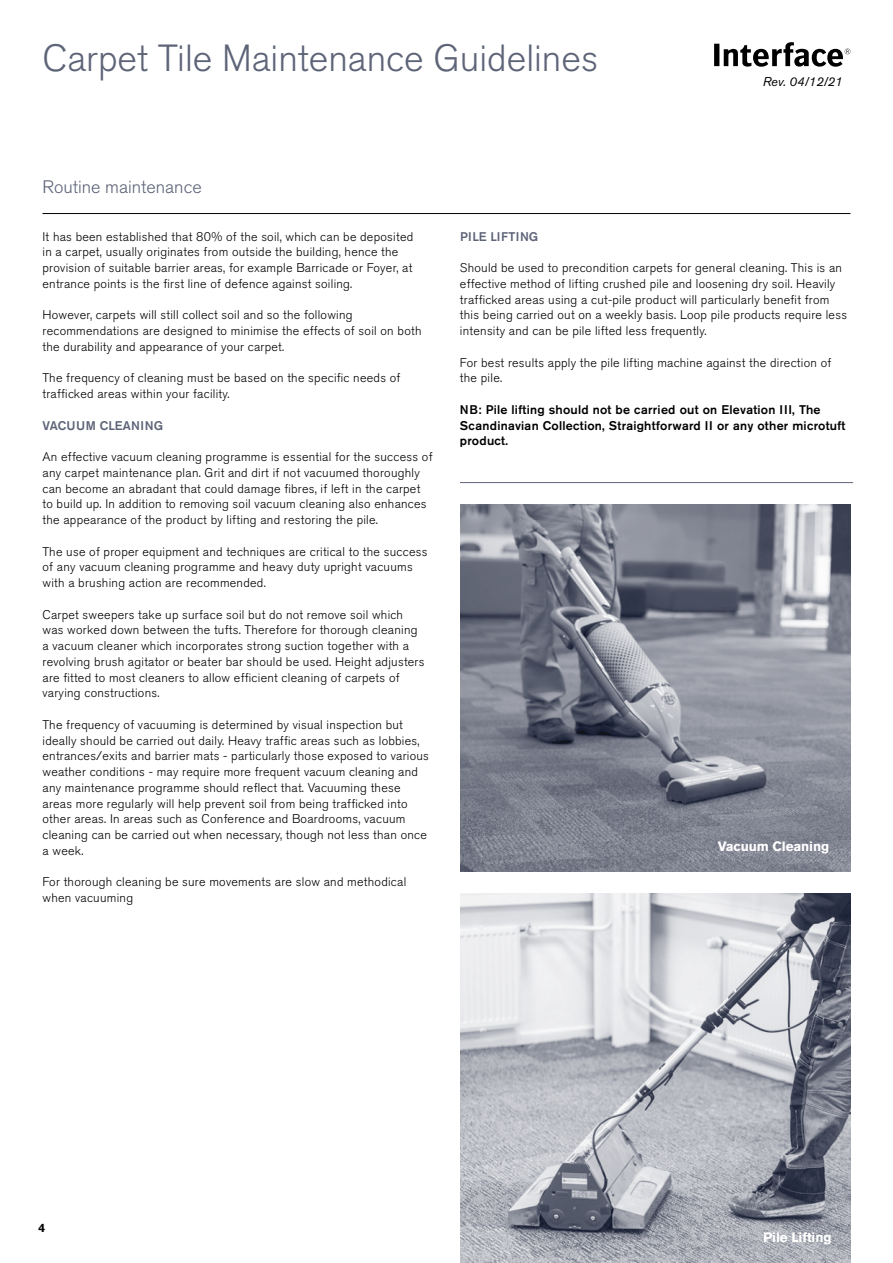
<style>
.page{position:relative;width:893px;height:1263px;background:#fff}
.page>*{position:absolute;margin:0;border:0;box-sizing:border-box;transform-origin:0 0}
.t1{font:300 37.5px "Akzidenz Grotesk Pro";color:#5e6478}
.t2{font:300 18px "Akzidenz Grotesk Pro";color:#5e6478}
.t3{font:700 13.5px "Akzidenz Grotesk Pro";letter-spacing:-.01em;color:#fff}
.t4{font:italic 12.75px "Akzidenz Grotesk Pro";color:#000}
.t5{font:300 12.45px/15.8px "Akzidenz Grotesk Pro";letter-spacing:.02em;color:#000}
.t6{font:500 12.45px/15.8px "Akzidenz Grotesk Pro";letter-spacing:.02em;color:#000}
.t7{font:500 12.45px "Akzidenz Grotesk Pro";letter-spacing:.01em;color:#5e6478}
.t8{font:500 12.45px "Akzidenz Grotesk Pro";letter-spacing:.03em;color:#5e6478}
.t9{font:700 12px "Akzidenz Grotesk Pro";color:#000}
</style>
<div class="page">
<svg style="left:714px;top:42px;width:136px;height:25px"></svg>
<img style="left:460px;top:504px;width:390px;height:368px">
<img style="left:460px;top:893px;width:390px;height:370px">
<hr style="left:43px;top:213px;width:807px;height:1px;background:#000">
<hr style="left:460px;top:482px;width:393px;height:1px;background:#5e6478">
<h1 class="t1" style="left:43px;top:43px;width:557px">Carpet Tile Maintenance Guidelines</h1>
<p class="t4" style="left:763px;top:74px;width:81px">Rev. 04/12/21</p>
<h2 class="t2" style="left:43px;top:179px;width:161px">Routine maintenance</h2>
<p class="t5" style="left:43px;top:229px;width:372px">It has been established that 80% of the soil, which can be deposited in a carpet, usually originates from outside the building, hence the provision of suitable barrier areas, for example Barricade or Foyer, at entrance points is the first line of defence against soiling.</p>
<p class="t5" style="left:43px;top:308px;width:381px">However, carpets will still collect soil and so the following recommendations are designed to minimise the effects of soil on both the durability and appearance of your carpet.</p>
<p class="t5" style="left:43px;top:371px;width:359px">The frequency of cleaning must be based on the specific needs of trafficked areas within your facility.</p>
<p class="t7" style="left:43px;top:421px;width:122px">VACUUM CLEANING</p>
<p class="t5" style="left:43px;top:450px;width:392px">An effective vacuum cleaning programme is essential for the success of any carpet maintenance plan. Grit and dirt if not vacuumed thoroughly can become an abradant that could damage fibres, if left in the carpet to build up. In addition to removing soil vacuum cleaning also enhances the appearance of the product by lifting and restoring the pile.</p>
<p class="t5" style="left:43px;top:544px;width:386px">The use of proper equipment and techniques are critical to the success of any vacuum cleaning programme and heavy duty upright vacuums with a brushing action are recommended.</p>
<p class="t5" style="left:43px;top:607px;width:383px">Carpet sweepers take up surface soil but do not remove soil which was worked down between the tufts. Therefore for thorough cleaning a vacuum cleaner which incorporates strong suction together with a revolving brush agitator or beater bar should be used. Height adjusters are fitted to most cleaners to allow efficient cleaning of carpets of varying constructions.</p>
<p class="t5" style="left:43px;top:718px;width:388px">The frequency of vacuuming is determined by visual inspection but ideally should be carried out daily. Heavy traffic areas such as lobbies, entrances/exits and barrier mats - particularly those exposed to various weather conditions - may require more frequent vacuum cleaning and any maintenance programme should reflect that. Vacuuming these areas more regularly will help prevent soil from being trafficked into other areas. In areas such as Conference and Boardrooms, vacuum cleaning can be carried out when necessary, though not less than once a week.</p>
<p class="t5" style="left:43px;top:875px;width:365px">For thorough cleaning be sure movements are slow and methodical when vacuuming</p>
<p class="t8" style="left:460px;top:232px;width:80px">PILE LIFTING</p>
<p class="t5" style="left:460px;top:261px;width:389px">Should be used to precondition carpets for general cleaning. This is an effective method of lifting crushed pile and loosening dry soil. Heavily trafficked areas using a cut-pile product will particularly benefit from this being carried out on a weekly basis. Loop pile products require less intensity and can be pile lifted less frequently.</p>
<p class="t5" style="left:460px;top:355px;width:373px">For best results apply the pile lifting machine against the direction of the pile.</p>
<p class="t6" style="left:460px;top:403px;width:387px">NB: Pile lifting should not be carried out on Elevation III, The<br>Scandinavian Collection, Straightforward II or any other microtuft product.</p>
<p class="t3" style="left:718px;top:841px;width:113px">Vacuum Cleaning</p>
<p class="t9" style="left:38px;top:1223px;width:8px">4</p>
<p class="t3" style="left:763px;top:1232px;width:70px">Pile Lifting</p>
</div>
